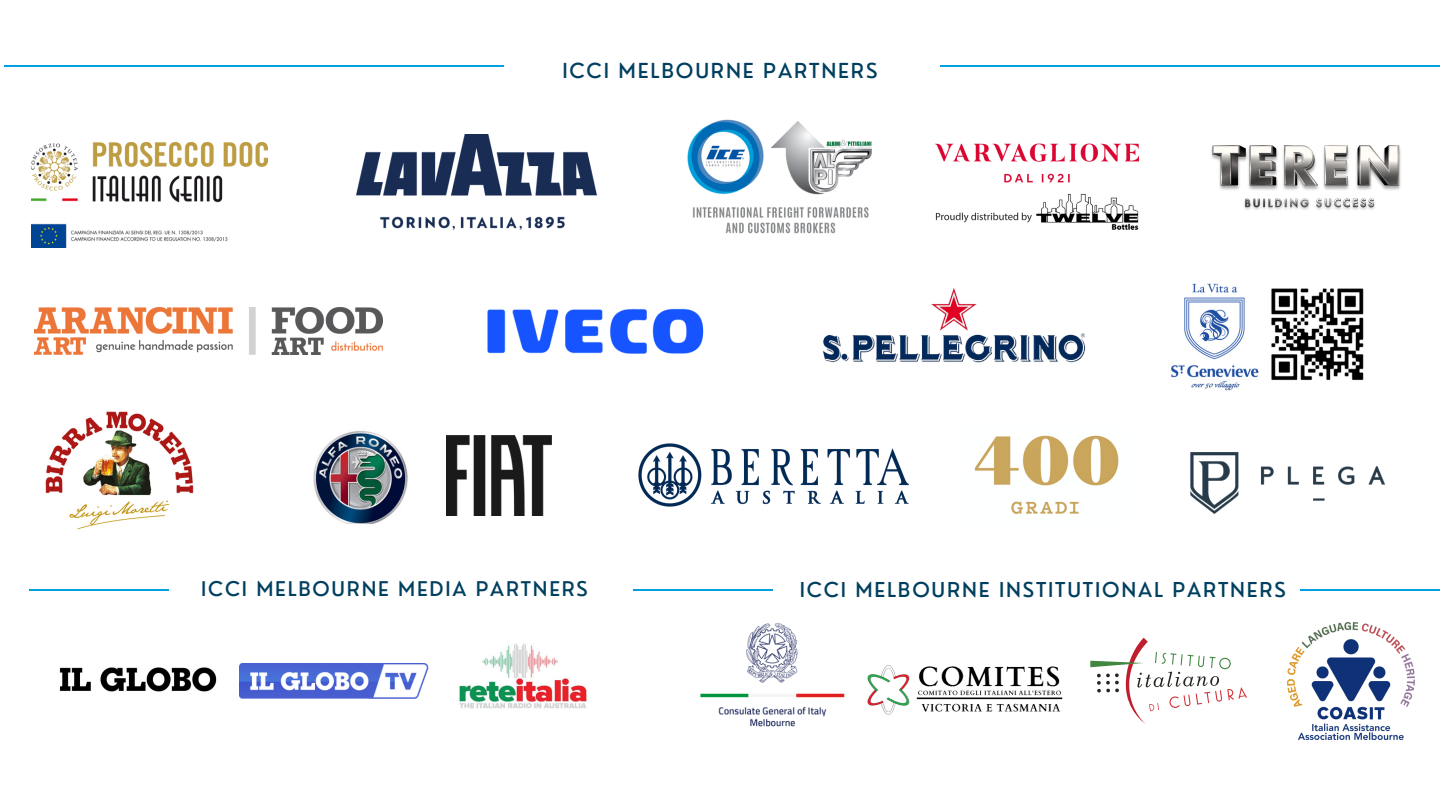
<style>
.page{position:relative;width:1440px;height:810px;background:#fff}
.page>*{position:absolute;margin:0;border:0;box-sizing:border-box;transform-origin:0 0}
.t1{font:500 20.2px "Nourd";letter-spacing:.09em;color:#003f5f}
.t2{font:500 20px "Nourd";letter-spacing:.09em;color:#003f5f}
.t3{font:500 19.8px "Nourd";letter-spacing:.09em;color:#003f5f}
</style>
<div class="page">
<img style="left:59px;top:667px;width:158px;height:25px">
<img style="left:459px;top:643px;width:128px;height:66px">
<img style="left:700px;top:623px;width:145px;height:104px">
<svg style="left:1090px;top:638px;width:157px;height:86px"></svg>
<hr style="left:30px;top:590px;width:139px;height:1px;background:#009fdf">
<hr style="left:634px;top:590px;width:139px;height:1px;background:#009fdf">
<hr style="left:1300px;top:590px;width:140px;height:1px;background:#009fdf">
<img style="left:239px;top:664px;width:189px;height:35px">
<img style="left:638px;top:443px;width:271px;height:64px">
<img style="left:687px;top:119px;width:185px;height:115px">
<img style="left:313px;top:431px;width:95px;height:93px">
<img style="left:35px;top:307px;width:348px;height:47px">
<img style="left:974px;top:435px;width:145px;height:79px">
<img style="left:1211px;top:145px;width:190px;height:65px">
<img style="left:447px;top:436px;width:105px;height:79px">
<img style="left:31px;top:142px;width:236px;height:105px">
<img style="left:935px;top:143px;width:204px;height:87px">
<img style="left:357px;top:134px;width:240px;height:96px">
<img style="left:1190px;top:452px;width:196px;height:62px">
<img style="left:1171px;top:283px;width:193px;height:108px">
<hr style="left:4px;top:65px;width:500px;height:1px;background:#009fdf">
<hr style="left:940px;top:65px;width:500px;height:1px;background:#009fdf">
<img style="left:487px;top:308px;width:217px;height:46px">
<img style="left:45px;top:411px;width:149px;height:119px">
<img style="left:867px;top:665px;width:196px;height:50px">
<img style="left:1287px;top:622px;width:128px;height:118px">
<img style="left:822px;top:288px;width:264px;height:75px">
<p class="t1" style="left:562px;top:57px;width:317px">ICCI MELBOURNE PARTNERS</p>
<p class="t3" style="left:201px;top:576px;width:388px">ICCI MELBOURNE MEDIA PARTNERS</p>
<p class="t2" style="left:800px;top:577px;width:488px">ICCI MELBOURNE INSTITUTIONAL PARTNERS</p>
</div>
